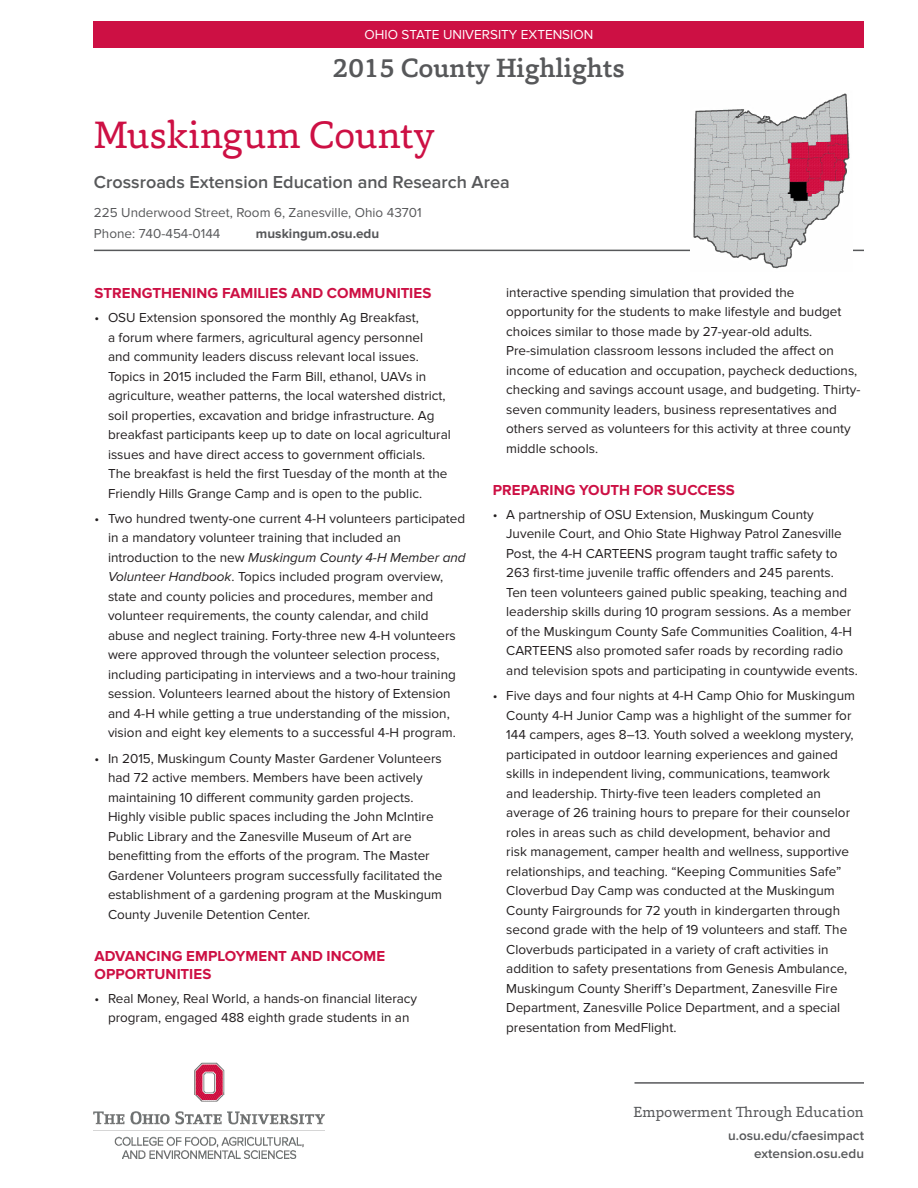
<style>
.page{position:relative;width:918px;height:1188px;background:#fff}
.page>*{position:absolute;margin:0;border:0;box-sizing:border-box;transform-origin:0 0}
.County_name{font:39px "Capita";letter-spacing:-.005em;color:#cd1044}
.t1{font:500 27px "Capita";color:#57585a}
.EERA_name{font:600 18px "Proxima Nova";color:#57585a}
.Section_heads{font:700 15px/18px "Proxima Nova";letter-spacing:.005em;color:#cd1044}
.t2{font:15px "Capita";color:#57585a}
.t3{font:13.5px/19.5px "Proxima Nova";color:#231f20}
.Address_name{font:13.5px "Proxima Nova";color:#57585a}
.t4{font:600 13.5px/18px "Proxima Nova";color:#57585a;text-align:right}
.t5{font:13.5px "Proxima Nova";color:#fff}
.Address_name-2{font:700 13.5px "Proxima Nova";color:#57585a}
.s1{font-style:italic}
</style>
<div class="page">
<div style="left:94px;top:21px;width:770px;height:27px;background:#cd1044"></div>
<hr style="left:94px;top:250px;width:770px;height:1px;background:#57585a">
<img style="left:94px;top:1062px;width:231px;height:96px">
<hr style="left:634px;top:1082px;width:230px;height:2px;background:#57585a">
<img style="left:690px;top:93px;width:162px;height:176px">
<p class="t5" style="left:365px;top:27px;width:230px">OHIO STATE UNIVERSITY EXTENSION</p>
<h2 class="t1" style="left:333px;top:50px;width:294px">2015 County Highlights</h2>
<p class="County_name" style="left:94px;top:109px;width:342px">Muskingum County</p>
<p class="EERA_name" style="left:94px;top:171px;width:417px">Crossroads Extension Education and Research Area</p>
<p class="Address_name" style="left:94px;top:204px;width:329px">225 Underwood Street, Room 6, Zanesville, Ohio 43701</p>
<p class="Address_name" style="left:94px;top:225px;width:128px">Phone: 740-454-0144</p>
<p class="Address_name-2" style="left:256px;top:225px;width:125px">muskingum.osu.edu</p>
<p class="Section_heads" style="left:94px;top:284px;width:338px">STRENGTHENING FAMILIES AND COMMUNITIES</p>
<p class="t3" style="left:108px;top:308px;width:344px;text-indent:-14px">• OSU Extension sponsored the monthly Ag Breakfast,<br>a forum where farmers, agricultural agency personnel<br>and community leaders discuss relevant local issues.<br>Topics in 2015 included the Farm Bill, ethanol, UAVs in agriculture, weather patterns, the local watershed district, soil properties, excavation and bridge infrastructure. Ag breakfast participants keep up to date on local agricultural issues and have direct access to government officials.<br>The breakfast is held the first Tuesday of the month at the Friendly Hills Grange Camp and is open to the public.</p>
<p class="t3" style="left:108px;top:509px;width:359px;text-indent:-14px">• Two hundred twenty-one current 4-H volunteers participated in a mandatory volunteer training that included an introduction to the new <span class="s1">Muskingum County 4-H Member and Volunteer Handbook</span>. Topics included program overview, state and county policies and procedures, member and volunteer requirements, the county calendar, and child abuse and neglect training. Forty-three new 4-H volunteers were approved through the volunteer selection process, including participating in interviews and a two-hour training session. Volunteers learned about the history of Extension and 4-H while getting a true understanding of the mission, vision and eight key elements to a successful 4-H program.</p>
<p class="t3" style="left:108px;top:749px;width:336px;text-indent:-14px">• In 2015, Muskingum County Master Gardener Volunteers had 72 active members. Members have been actively maintaining 10 different community garden projects.<br>Highly visible public spaces including the John McIntire Public Library and the Zanesville Museum of Art are benefitting from the efforts of the program. The Master Gardener Volunteers program successfully facilitated the establishment of a gardening program at the Muskingum County Juvenile Detention Center.</p>
<p class="Section_heads" style="left:94px;top:947px;width:292px">ADVANCING EMPLOYMENT AND INCOME<br>OPPORTUNITIES</p>
<p class="t3" style="left:94px;top:989px;width:324px;text-align:center">• Real Money, Real World, a hands-on financial literacy program, engaged 488 eighth grade students in an</p>
<p class="t3" style="left:506px;top:283px;width:356px">interactive spending simulation that provided the opportunity for the students to make lifestyle and budget choices similar to those made by 27-year-old adults.<br>Pre-simulation classroom lessons included the affect on income of education and occupation, paycheck deductions, checking and savings account usage, and budgeting. Thirty&shy;seven community leaders, business representatives and others served as volunteers for this activity at three county middle schools.</p>
<p class="Section_heads" style="left:493px;top:481px;width:244px">PREPARING YOUTH FOR SUCCESS</p>
<p class="t3" style="left:506px;top:505px;width:353px;text-indent:-14px">• A partnership of OSU Extension, Muskingum County Juvenile Court, and Ohio State Highway Patrol Zanesville Post, the 4-H CARTEENS program taught traffic safety to 263 first-time juvenile traffic offenders and 245 parents.<br>Ten teen volunteers gained public speaking, teaching and leadership skills during 10 program sessions. As a member of the Muskingum County Safe Communities Coalition, 4-H CARTEENS also promoted safer roads by recording radio and television spots and participating in countywide events.</p>
<p class="t3" style="left:506px;top:686px;width:350px;text-indent:-14px">• Five days and four nights at 4-H Camp Ohio for Muskingum County 4-H Junior Camp was a highlight of the summer for 144 campers, ages 8–13. Youth solved a weeklong mystery, participated in outdoor learning experiences and gained skills in independent living, communications, teamwork and leadership. Thirty-five teen leaders completed an average of 26 training hours to prepare for their counselor roles in areas such as child development, behavior and<br>risk management, camper health and wellness, supportive relationships, and teaching. “Keeping Communities Safe” Cloverbud Day Camp was conducted at the Muskingum County Fairgrounds for 72 youth in kindergarten through second grade with the help of 19 volunteers and staff. The Cloverbuds participated in a variety of craft activities in addition to safety presentations from Genesis Ambulance, Muskingum County Sheriff’s Department, Zanesville Fire Department, Zanesville Police Department, and a special presentation from MedFlight.</p>
<p class="t2" style="left:634px;top:1102px;width:232px">Empowerment Through Education</p>
<p class="t4" style="left:728px;top:1127px;width:137px">u.osu.edu/cfaesimpact extension.osu.edu</p>
</div>
